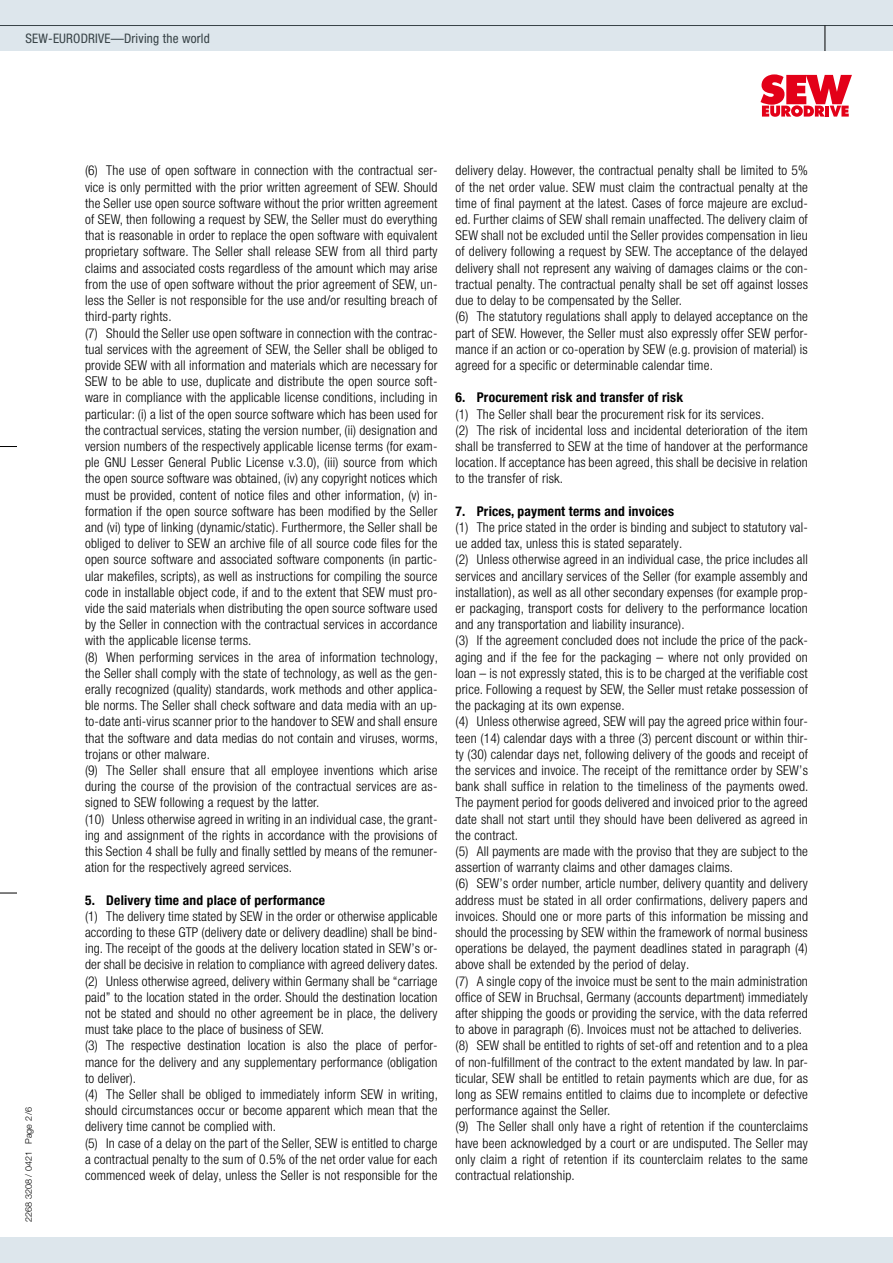
<style>
.page{position:relative;width:893px;height:1263px;background:#fff}
.page>*{position:absolute;margin:0;border:0;box-sizing:border-box;transform-origin:0 0}
.t1{font:300 condensed 13.5px/16.2px "Helvetica Neue LT Pro";letter-spacing:.015em;color:#000}
.t2{font:700 condensed 13.5px "Helvetica Neue LT Pro";letter-spacing:.015em;color:#000}
.t3{font:condensed 13.2px "Helvetica Neue LT Pro";letter-spacing:.015em;color:#384347}
.t4{font:300 9px "Helvetica Neue LT Pro";color:#000}
</style>
<div class="page">
<div style="left:0;top:0;width:893px;height:51px;background:#dde6ec"></div>
<div style="left:0;top:1237px;width:893px;height:26px;background:#dde6ec"></div>
<svg style="left:0;top:446px;width:17px;height:1px"></svg>
<svg style="left:0;top:893px;width:17px;height:1px"></svg>
<hr style="left:0;top:25px;width:893px;height:1px;background:#384347">
<svg style="left:825px;top:26px;width:1px;height:25px"></svg>
<svg style="left:760px;top:74px;width:92px;height:43px"></svg>
<p class="t3" style="left:26px;top:31px;width:186px">SEW-EURODRIVE—Driving the world</p>
<p class="t4" style="left:23px;top:1222px;width:116px;rotate:-90deg">2268 3208 / 0421 Page 2/6</p>
<p class="t1" style="left:85px;top:163px;width:354px">(6) The use of open software in connection with the contractual ser&shy;vice is only permitted with the prior written agreement of SEW. Should the Seller use open source software without the prior written agreement of SEW, then following a request by SEW, the Seller must do everything that is reasonable in order to replace the open software with equivalent proprietary software. The Seller shall release SEW from all third party claims and associated costs regardless of the amount which may arise from the use of open software without the prior agreement of SEW, un&shy;less the Seller is not responsible for the use and/or resulting breach of third-party rights.<br>(7) Should the Seller use open software in connection with the contrac&shy;tual services with the agreement of SEW, the Seller shall be obliged to provide SEW with all information and materials which are necessary for SEW to be able to use, duplicate and distribute the open source soft&shy;ware in compliance with the applicable license conditions, including in particular: (i) a list of the open source software which has been used for the contractual services, stating the version number, (ii) designation and version numbers of the respectively applicable license terms (for exam&shy;ple GNU Lesser General Public License v.3.0), (iii) source from which the open source software was obtained, (iv) any copyright notices which must be provided, content of notice files and other information, (v) in&shy;formation if the open source software has been modified by the Seller and (vi) type of linking (dynamic/static). Furthermore, the Seller shall be obliged to deliver to SEW an archive file of all source code files for the open source software and associated software components (in partic&shy;ular makefiles, scripts), as well as instructions for compiling the source code in installable object code, if and to the extent that SEW must pro&shy;vide the said materials when distributing the open source software used by the Seller in connection with the contractual services in accordance with the applicable license terms.<br>(8) When performing services in the area of information technology, the Seller shall comply with the state of technology, as well as the gen&shy;erally recognized (quality) standards, work methods and other applica&shy;ble norms. The Seller shall check software and data media with an up&shy;to-date anti-virus scanner prior to the handover to SEW and shall ensure that the software and data medias do not contain and viruses, worms, trojans or other malware.<br>(9) The Seller shall ensure that all employee inventions which arise during the course of the provision of the contractual services are as&shy;signed to SEW following a request by the latter.<br>(10) Unless otherwise agreed in writing in an individual case, the grant&shy;ing and assignment of the rights in accordance with the provisions of this Section 4 shall be fully and finally settled by means of the remuner&shy;ation for the respectively agreed services.</p>
<p class="t2" style="left:85px;top:892px;width:242px">5. Delivery time and place of performance</p>
<p class="t1" style="left:85px;top:908px;width:354px">(1) The delivery time stated by SEW in the order or otherwise applicable according to these GTP (delivery date or delivery deadline) shall be bind&shy;ing. The receipt of the goods at the delivery location stated in SEW’s or&shy;der shall be decisive in relation to compliance with agreed delivery dates. (2) Unless otherwise agreed, delivery within Germany shall be “carriage paid” to the location stated in the order. Should the destination location not be stated and should no other agreement be in place, the delivery must take place to the place of business of SEW.<br>(3) The respective destination location is also the place of perfor&shy;mance for the delivery and any supplementary performance (obligation to deliver).<br>(4) The Seller shall be obliged to immediately inform SEW in writing, should circumstances occur or become apparent which mean that the delivery time cannot be complied with.<br>(5) In case of a delay on the part of the Seller, SEW is entitled to charge a contractual penalty to the sum of 0.5% of the net order value for each commenced week of delay, unless the Seller is not responsible for the</p>
<p class="t1" style="left:455px;top:163px;width:354px">delivery delay. However, the contractual penalty shall be limited to 5% of the net order value. SEW must claim the contractual penalty at the time of final payment at the latest. Cases of force majeure are exclud&shy;ed. Further claims of SEW shall remain unaffected. The delivery claim of SEW shall not be excluded until the Seller provides compensation in lieu of delivery following a request by SEW. The acceptance of the delayed delivery shall not represent any waiving of damages claims or the con&shy;tractual penalty. The contractual penalty shall be set off against losses due to delay to be compensated by the Seller.<br>(6) The statutory regulations shall apply to delayed acceptance on the part of SEW. However, the Seller must also expressly offer SEW perfor&shy;mance if an action or co-operation by SEW (e.g. provision of material) is agreed for a specific or determinable calendar time.</p>
<p class="t2" style="left:455px;top:389px;width:229px">6. Procurement risk and transfer of risk</p>
<p class="t1" style="left:455px;top:406px;width:354px">(1) The Seller shall bear the procurement risk for its services.<br>(2) The risk of incidental loss and incidental deterioration of the item shall be transferred to SEW at the time of handover at the performance location. If acceptance has been agreed, this shall be decisive in relation to the transfer of risk.</p>
<p class="t2" style="left:455px;top:503px;width:220px">7. Prices, payment terms and invoices</p>
<p class="t1" style="left:455px;top:519px;width:354px">(1) The price stated in the order is binding and subject to statutory val&shy;ue added tax, unless this is stated separately.<br>(2) Unless otherwise agreed in an individual case, the price includes all services and ancillary services of the Seller (for example assembly and installation), as well as all other secondary expenses (for example prop&shy;er packaging, transport costs for delivery to the performance location and any transportation and liability insurance).<br>(3) If the agreement concluded does not include the price of the pack&shy;aging and if the fee for the packaging – where not only provided on loan – is not expressly stated, this is to be charged at the verifiable cost price. Following a request by SEW, the Seller must retake possession of the packaging at its own expense.<br>(4) Unless otherwise agreed, SEW will pay the agreed price within four&shy;teen (14) calendar days with a three (3) percent discount or within thir&shy;ty (30) calendar days net, following delivery of the goods and receipt of the services and invoice. The receipt of the remittance order by SEW’s bank shall suffice in relation to the timeliness of the payments owed.<br>The payment period for goods delivered and invoiced prior to the agreed date shall not start until they should have been delivered as agreed in the contract.<br>(5) All payments are made with the proviso that they are subject to the assertion of warranty claims and other damages claims.<br>(6) SEW’s order number, article number, delivery quantity and delivery address must be stated in all order confirmations, delivery papers and invoices. Should one or more parts of this information be missing and should the processing by SEW within the framework of normal business operations be delayed, the payment deadlines stated in paragraph (4) above shall be extended by the period of delay.<br>(7) A single copy of the invoice must be sent to the main administration office of SEW in Bruchsal, Germany (accounts department) immediately after shipping the goods or providing the service, with the data referred to above in paragraph (6). Invoices must not be attached to deliveries. (8) SEW shall be entitled to rights of set-off and retention and to a plea of non-fulfillment of the contract to the extent mandated by law. In par&shy;ticular, SEW shall be entitled to retain payments which are due, for as long as SEW remains entitled to claims due to incomplete or defective performance against the Seller.<br>(9) The Seller shall only have a right of retention if the counterclaims have been acknowledged by a court or are undisputed. The Seller may only claim a right of retention if its counterclaim relates to the same contractual relationship.</p>
</div>
